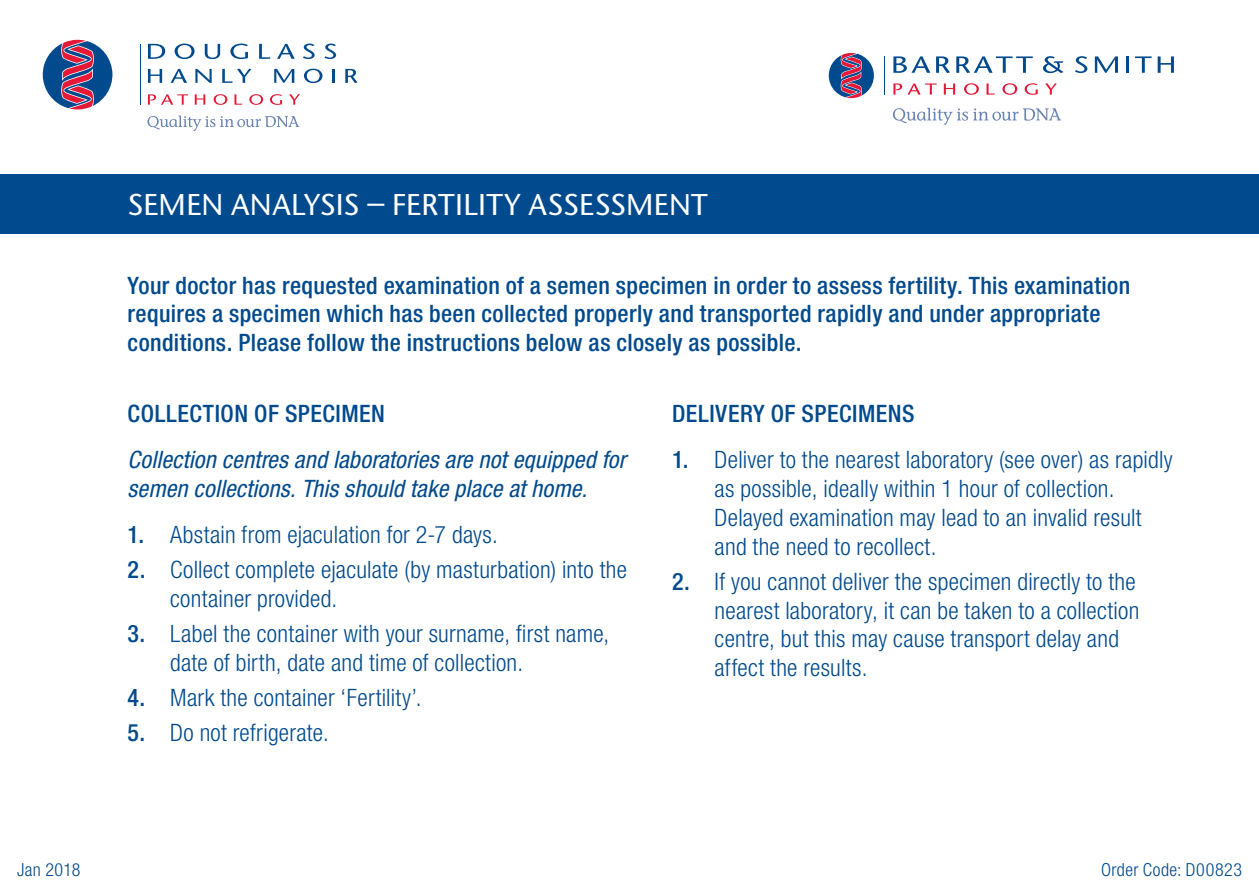
<style>
.page{position:relative;width:1259px;height:893px;background:#fff}
.page>*{position:absolute;margin:0;border:0;box-sizing:border-box;transform-origin:0 0}
.Insert_Titles{font:500 30px "Stone Sans ITC Pro";letter-spacing:.005em;color:#fff}
.t1{font:300 condensed 24px/28.8px "Helvetica Neue LT Pro";letter-spacing:.01em;color:#004a8d}
.Body_Copy{font:500 condensed 24px/28.8px "Helvetica Neue LT Pro";letter-spacing:.015em;color:#004a8d}
.Body_Copy-2{font:italic condensed 24px/28.8px "Helvetica Neue LT Pro";letter-spacing:.005em;color:#004a8d}
.Body_Copy-3{font:300 condensed 18px "Helvetica Neue LT Pro";letter-spacing:.025em;color:#004a8d}
.s1{font-weight:500}
</style>
<div class="page">
<svg style="left:43px;top:40px;width:70px;height:70px"></svg>
<svg style="left:147px;top:116px;width:152px;height:15px"></svg>
<hr style="left:141px;top:44px;width:1px;height:61px;background:#004a8d">
<svg style="left:148px;top:44px;width:17px;height:15px"></svg>
<svg style="left:175px;top:44px;width:19px;height:15px"></svg>
<svg style="left:205px;top:44px;width:15px;height:15px"></svg>
<svg style="left:230px;top:44px;width:18px;height:15px"></svg>
<svg style="left:259px;top:44px;width:11px;height:15px"></svg>
<svg style="left:277px;top:44px;width:18px;height:15px"></svg>
<svg style="left:303px;top:44px;width:11px;height:15px"></svg>
<svg style="left:324px;top:44px;width:12px;height:15px"></svg>
<svg style="left:148px;top:94px;width:40px;height:11px"></svg>
<svg style="left:195px;top:94px;width:10px;height:11px"></svg>
<svg style="left:214px;top:94px;width:13px;height:11px"></svg>
<svg style="left:234px;top:94px;width:8px;height:11px"></svg>
<svg style="left:249px;top:94px;width:14px;height:11px"></svg>
<svg style="left:270px;top:94px;width:12px;height:11px"></svg>
<svg style="left:289px;top:94px;width:11px;height:11px"></svg>
<svg style="left:148px;top:69px;width:14px;height:14px"></svg>
<svg style="left:171px;top:69px;width:16px;height:14px"></svg>
<svg style="left:195px;top:69px;width:17px;height:14px"></svg>
<svg style="left:222px;top:69px;width:29px;height:14px"></svg>
<svg style="left:274px;top:69px;width:20px;height:14px"></svg>
<svg style="left:304px;top:69px;width:18px;height:14px"></svg>
<hr style="left:332px;top:69px;width:3px;height:14px;background:#004a8d">
<svg style="left:345px;top:69px;width:12px;height:14px"></svg>
<svg style="left:893px;top:108px;width:95px;height:17px"></svg>
<svg style="left:992px;top:112px;width:9px;height:9px"></svg>
<svg style="left:1001px;top:108px;width:60px;height:13px"></svg>
<hr style="left:884px;top:56px;width:1px;height:39px;background:#004a8d">
<svg style="left:893px;top:56px;width:37px;height:17px"></svg>
<svg style="left:936px;top:56px;width:14px;height:17px"></svg>
<svg style="left:956px;top:56px;width:76px;height:17px"></svg>
<svg style="left:1043px;top:56px;width:20px;height:17px"></svg>
<svg style="left:1075px;top:56px;width:12px;height:17px"></svg>
<svg style="left:1095px;top:56px;width:23px;height:17px"></svg>
<hr style="left:1126px;top:56px;width:3px;height:17px;background:#004a8d">
<svg style="left:1135px;top:56px;width:16px;height:17px"></svg>
<svg style="left:1157px;top:56px;width:17px;height:17px"></svg>
<svg style="left:893px;top:83px;width:43px;height:12px"></svg>
<svg style="left:943px;top:83px;width:12px;height:12px"></svg>
<svg style="left:964px;top:83px;width:15px;height:12px"></svg>
<svg style="left:986px;top:83px;width:8px;height:12px"></svg>
<svg style="left:1002px;top:83px;width:15px;height:12px"></svg>
<svg style="left:1024px;top:83px;width:13px;height:12px"></svg>
<svg style="left:1045px;top:83px;width:11px;height:12px"></svg>
<div style="left:828px;top:53px;width:46px;height:45px;background:#004a8d;border-radius:50%"></div>
<svg style="left:840px;top:53px;width:22px;height:46px"></svg>
<div style="left:0;top:174px;width:1259px;height:60px;background:#004a8d"></div>
<p class="Insert_Titles" style="left:128px;top:186px;width:582px">SEMEN ANALYSIS – FERTILITY ASSESSMENT</p>
<p class="Body_Copy" style="left:128px;top:270px;width:1004px">Your doctor has requested examination of a semen specimen in order to assess fertility. This examination requires a specimen which has been collected properly and transported rapidly and under appropriate conditions. Please follow the instructions below as closely as possible.</p>
<p class="Body_Copy" style="left:128px;top:399px;width:259px">COLLECTION OF SPECIMEN</p>
<p class="Body_Copy-2" style="left:128px;top:446px;width:500px">Collection centres and laboratories are not equipped for semen collections. This should take place at home.</p>
<p class="t1" style="left:128px;top:520px;width:372px"><span class="s1">1.</span> Abstain from ejaculation for 2-7 days.</p>
<p class="t1" style="left:170px;top:555px;width:458px;text-indent:-43px"><span class="s1">2.</span> Collect complete ejaculate (by masturbation) into the container provided.</p>
<p class="t1" style="left:170px;top:619px;width:441px;text-indent:-43px"><span class="s1">3.</span> Label the container with your surname, first name, date of birth, date and time of collection.</p>
<p class="t1" style="left:128px;top:683px;width:296px"><span class="s1">4.</span> Mark the container ‘Fertility’.</p>
<p class="t1" style="left:128px;top:718px;width:203px"><span class="s1">5.</span> Do not refrigerate.</p>
<p class="Body_Copy" style="left:672px;top:399px;width:244px">DELIVERY OF SPECIMENS</p>
<p class="t1" style="left:714px;top:445px;width:460px;text-indent:-43px"><span class="s1">1.</span> Deliver to the nearest laboratory (see over) as rapidly as possible, ideally within 1 hour of collection.<br>Delayed examination may lead to an invalid result and the need to recollect.</p>
<p class="t1" style="left:714px;top:567px;width:426px;text-indent:-43px"><span class="s1">2.</span> If you cannot deliver the specimen directly to the nearest laboratory, it can be taken to a collection centre, but this may cause transport delay and affect the results.</p>
<p class="Body_Copy-3" style="left:17px;top:859px;width:65px">Jan 2018</p>
<p class="Body_Copy-3" style="left:1101px;top:859px;width:142px">Order Code: D00823</p>
</div>
